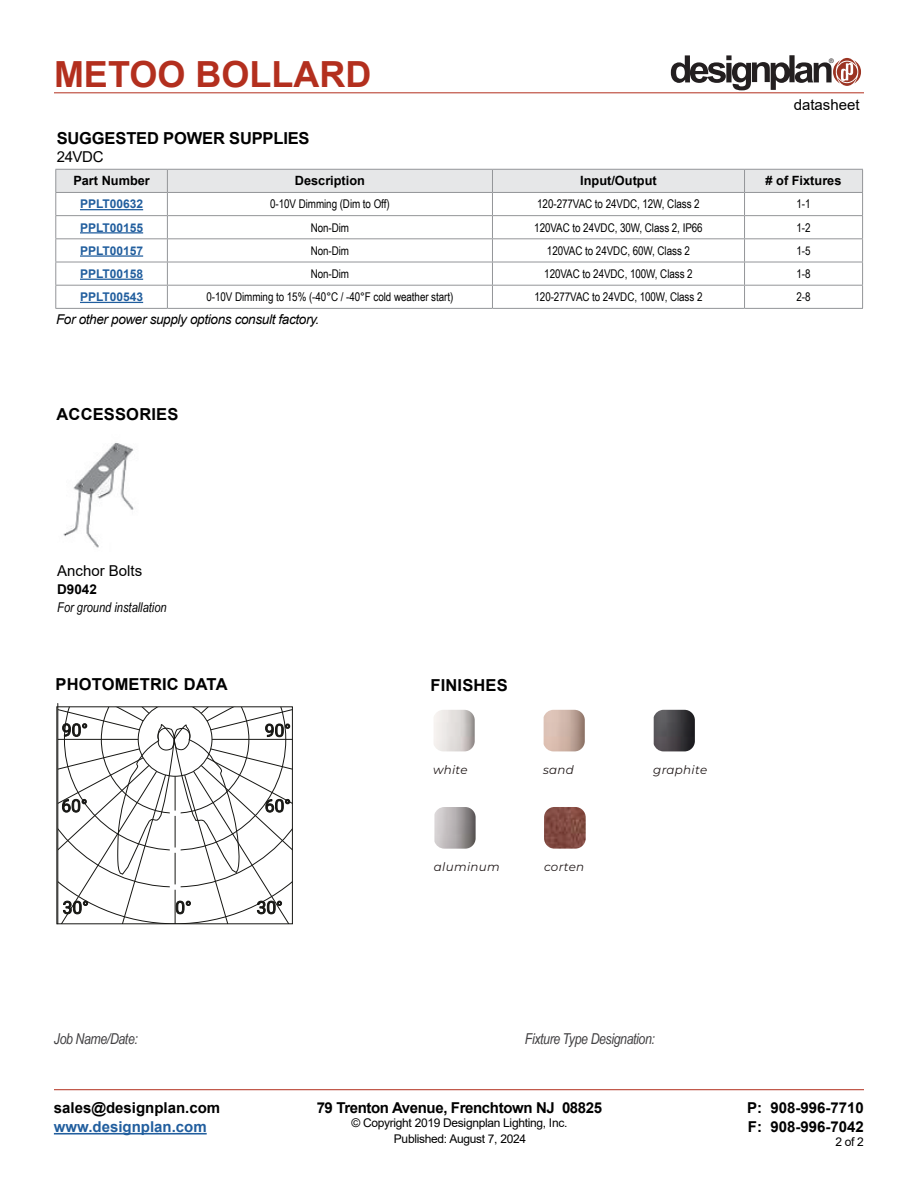
<style>
.page{position:relative;width:918px;height:1188px;background:#fff}
.page>*{position:absolute;margin:0;border:0;box-sizing:border-box;transform-origin:0 0}
.t1{font:700 36px "Arial";color:#b32f1e}
.t2{font:700 16.5px "Arial";letter-spacing:.01em;color:#000}
.t3{font:700 16.5px "Arial";letter-spacing:-.01em;color:#000}
.t4{font:700 15px/19.5px "Arial";color:#000}
.t5{font:italic 15px "Arial Narrow";letter-spacing:-.025em;color:#414042}
.t6{font:700 15px "Arial";letter-spacing:-.025em;color:#000}
.t7{font:15px "Arial";color:#000}
.t8{font:700 15px "Arial";color:#215e9e}
.t9{font:italic 13.5px "Arial";letter-spacing:-.025em;color:#000}
.t10{font:italic 13.5px "Arial Narrow";color:#000}
.t11{font:700 13.5px "Arial";color:#000}
.t12{font:700 12.75px "Arial";color:#000}
.t13{font:12px "Arial Narrow";letter-spacing:-.005em;color:#000}
.t14{font:12px "Arial";letter-spacing:-.025em;color:#000}
.t15{font:700 12px "Arial";color:#215e9e}
.t16{font:italic 11.85px "Montserrat";letter-spacing:.025em;color:#211919}
.t17{font:6.3px "Helvetica";color:#231f20}
</style>
<div class="page">
<hr style="left:54px;top:93px;width:810px;height:1px;background:#b32f1e">
<hr style="left:54px;top:1089px;width:810px;height:1px;background:#b32f1e">
<hr style="left:54px;top:1133px;width:153px;height:2px;background:#215e9e">
<svg style="left:671px;top:55px;width:190px;height:35px"></svg>
<hr style="left:55px;top:308px;width:112px;height:1px;background:#939598">
<hr style="left:167px;top:308px;width:325px;height:1px;background:#939598">
<hr style="left:492px;top:308px;width:253px;height:1px;background:#939598">
<svg style="left:55px;top:169px;width:808px;height:139px"></svg>
<hr style="left:745px;top:308px;width:118px;height:1px;background:#939598">
<hr style="left:80px;top:209px;width:63px;height:1px;background:#215e9e">
<hr style="left:80px;top:232px;width:63px;height:1px;background:#215e9e">
<hr style="left:80px;top:255px;width:63px;height:2px;background:#215e9e">
<hr style="left:80px;top:279px;width:63px;height:1px;background:#215e9e">
<hr style="left:80px;top:302px;width:63px;height:1px;background:#215e9e">
<hr style="left:58px;top:703px;width:1px;height:221px;background:#171714">
<svg style="left:58px;top:707px;width:235px;height:217px"></svg>
<img style="left:434px;top:710px;width:41px;height:41px">
<img style="left:544px;top:710px;width:41px;height:41px">
<img style="left:654px;top:710px;width:41px;height:41px">
<img style="left:434px;top:807px;width:42px;height:42px">
<img style="left:544px;top:807px;width:42px;height:42px">
<img style="left:63px;top:443px;width:71px;height:105px">
<h1 class="t1" style="left:54px;top:49px;width:319px">METOO BOLLARD</h1>
<p class="t17" style="left:829px;top:57px;width:6px">®</p>
<h2 class="t3" style="left:57px;top:126px;width:254px">SUGGESTED POWER SUPPLIES</h2>
<p class="t7" style="left:57px;top:146px;width:48px">24VDC</p>
<p class="t7" style="left:794px;top:95px;width:67px">datasheet</p>
<p class="t12" style="left:73px;top:171px;width:78px">Part Number</p>
<p class="t12" style="left:295px;top:171px;width:72px">Description</p>
<p class="t12" style="left:580px;top:171px;width:78px">Input/Output</p>
<p class="t12" style="left:766px;top:171px;width:77px"># of Fixtures</p>
<p class="t15" style="left:80px;top:196px;width:65px">PPLT00632</p>
<p class="t13" style="left:270px;top:195px;width:121px">0-10V Dimming (Dim to Off)</p>
<p class="t13" style="left:537px;top:195px;width:164px">120-277VAC to 24VDC, 12W, Class 2</p>
<p class="t13" style="left:797px;top:195px;width:16px">1-1</p>
<p class="t15" style="left:80px;top:219px;width:65px">PPLT00155</p>
<p class="t13" style="left:311px;top:219px;width:40px">Non-Dim</p>
<p class="t13" style="left:534px;top:219px;width:170px">120VAC to 24VDC, 30W, Class 2, IP66</p>
<p class="t13" style="left:797px;top:219px;width:16px">1-2</p>
<p class="t15" style="left:80px;top:242px;width:65px">PPLT00157</p>
<p class="t13" style="left:311px;top:242px;width:40px">Non-Dim</p>
<p class="t13" style="left:547px;top:242px;width:145px">120VAC to 24VDC, 60W, Class 2</p>
<p class="t13" style="left:797px;top:242px;width:16px">1-5</p>
<p class="t15" style="left:80px;top:265px;width:65px">PPLT00158</p>
<p class="t13" style="left:311px;top:265px;width:40px">Non-Dim</p>
<p class="t13" style="left:544px;top:265px;width:150px">120VAC to 24VDC, 100W, Class 2</p>
<p class="t13" style="left:797px;top:265px;width:16px">1-8</p>
<p class="t15" style="left:80px;top:288px;width:65px">PPLT00543</p>
<p class="t13" style="left:206px;top:288px;width:248px">0-10V Dimming to 15% (-40°C / -40°F cold weather start)</p>
<p class="t13" style="left:535px;top:288px;width:169px">120-277VAC to 24VDC, 100W, Class 2</p>
<p class="t13" style="left:797px;top:288px;width:16px">2-8</p>
<p class="t9" style="left:56px;top:311px;width:265px">For other power supply options consult factory.</p>
<h2 class="t2" style="left:57px;top:403px;width:123px">ACCESSORIES</h2>
<p class="t7" style="left:57px;top:561px;width:87px">Anchor Bolts</p>
<p class="t11" style="left:57px;top:580px;width:41px">D9042</p>
<p class="t10" style="left:57px;top:598px;width:111px">For ground installation</p>
<h2 class="t2" style="left:56px;top:673px;width:174px">PHOTOMETRIC DATA</h2>
<h2 class="t2" style="left:431px;top:674px;width:79px">FINISHES</h2>
<p class="t16" style="left:433px;top:762px;width:36px">white</p>
<p class="t16" style="left:543px;top:762px;width:32px">sand</p>
<p class="t16" style="left:653px;top:762px;width:55px">graphite</p>
<p class="t16" style="left:434px;top:859px;width:67px">aluminum</p>
<p class="t16" style="left:544px;top:859px;width:42px">corten</p>
<p class="t5" style="left:54px;top:1028px;width:85px">Job Name/Date:</p>
<p class="t5" style="left:525px;top:1029px;width:132px">Fixture Type Designation:</p>
<p class="t4" style="left:54px;top:1098px;width:168px">sales@designplan.com</p>
<p class="t8" style="left:54px;top:1116px;width:154px">www.designplan.com</p>
<p class="t6" style="left:317px;top:1097px;width:287px">79 Trenton Avenue, Frenchtown NJ 08825</p>
<p class="t14" style="left:351px;top:1115px;width:217px">© Copyright 2019 Designplan Lighting, Inc.</p>
<p class="t4" style="left:747px;top:1098px;width:118px">P: 908-996-7710<br>F: 908-996-7042</p>
<p class="t14" style="left:394px;top:1130px;width:134px">Published: August 7, 2024</p>
<p class="t14" style="left:835px;top:1133px;width:30px">2 of 2</p>
</div>
